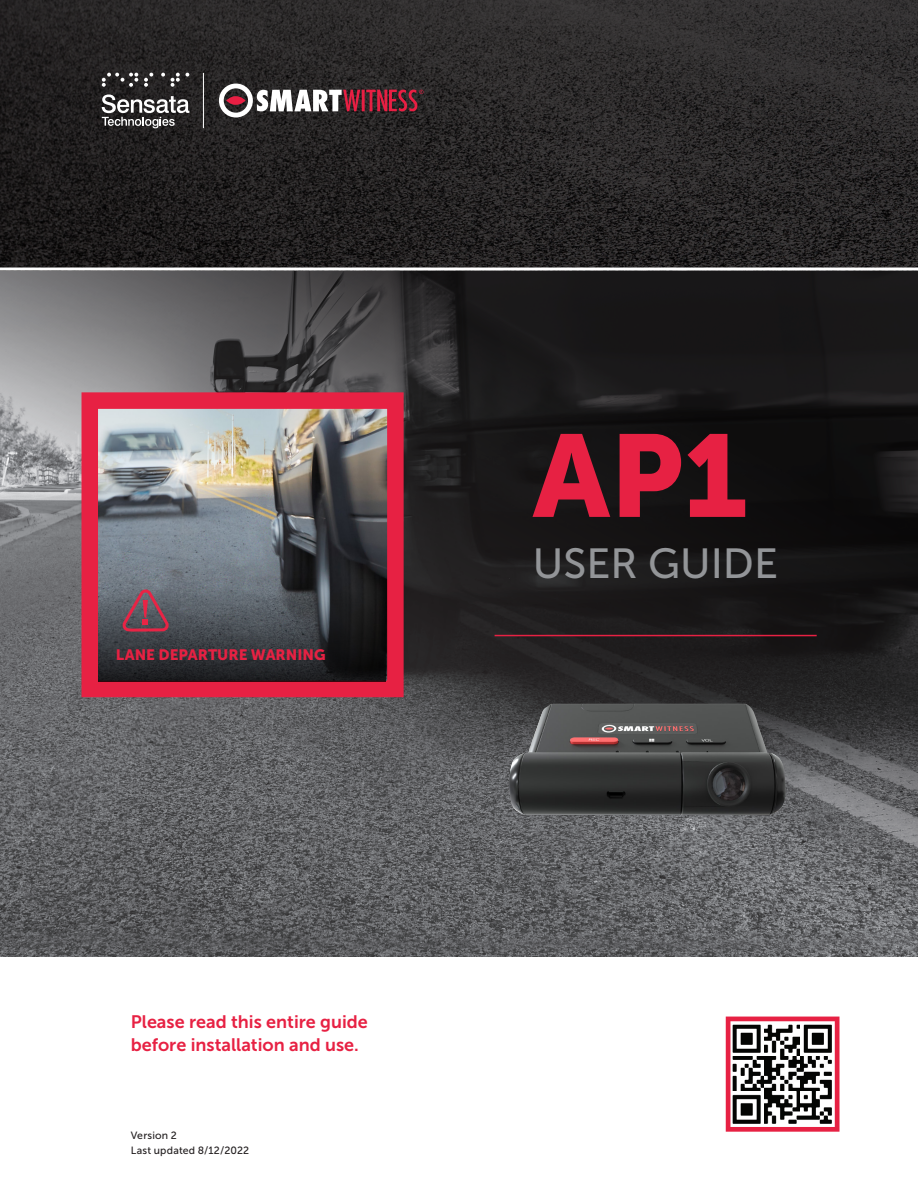
<style>
.page{position:relative;width:918px;height:1188px;background:#fff}
.page>*{position:absolute;margin:0;border:0;box-sizing:border-box;transform-origin:0 0}
.t1{font:116.1px "Museo Sans 900";color:#e72143}
.t2{font:42px "Museo Sans 500";color:#939598}
.t3{font:18px/22.5px "Museo Sans 700";color:#e72143}
.t4{font:15px "Museo Sans 900";color:#e72143}
.t5{font:10.5px "Museo Sans 500";letter-spacing:.02em;color:#231f20}
</style>
<div class="page">
<img style="left:1px;top:271px;width:917px;height:686px">
<img style="left:99px;top:409px;width:288px;height:271px">
<div style="left:82px;top:392px;width:322px;height:305px;border:16px solid #e72143"></div>
<svg style="left:99px;top:578px;width:287px;height:104px;background:#383b40"></svg>
<svg style="left:119px;top:586px;width:52px;height:47px;background:#765461"></svg>
<svg style="left:0;top:0;width:918px;height:268px;background:#262425"></svg>
<svg style="left:726px;top:1017px;width:114px;height:115px"></svg>
<hr style="left:495px;top:635px;width:322px;height:1px;background:#e72143">
<img style="left:508px;top:704px;width:279px;height:115px">
<hr style="left:203px;top:73px;width:1px;height:55px;background:#fff">
<svg style="left:144px;top:73px;width:9px;height:14px"></svg>
<svg style="left:171px;top:73px;width:18px;height:14px"></svg>
<svg style="left:102px;top:73px;width:36px;height:14px"></svg>
<svg style="left:161px;top:73px;width:4px;height:4px"></svg>
<svg style="left:102px;top:94px;width:87px;height:34px"></svg>
<svg style="left:219px;top:84px;width:141px;height:34px"></svg>
<hr style="left:362px;top:90px;width:3px;height:21px;background:#e81f43">
<svg style="left:366px;top:90px;width:57px;height:21px"></svg>
<p class="t4" style="left:116px;top:647px;width:211px">LANE DEPARTURE WARNING</p>
<p class="t3" style="left:131px;top:1011px;width:239px">Please read this entire guide before installation and use.</p>
<p class="t5" style="left:131px;top:1129px;width:48px">Version 2</p>
<p class="t5" style="left:131px;top:1144px;width:120px">Last updated 8/12/2022</p>
<p class="t1" style="left:533px;top:410px;width:216px">AP1</p>
<p class="t2" style="left:533px;top:541px;width:247px">USER GUIDE</p>
</div>
